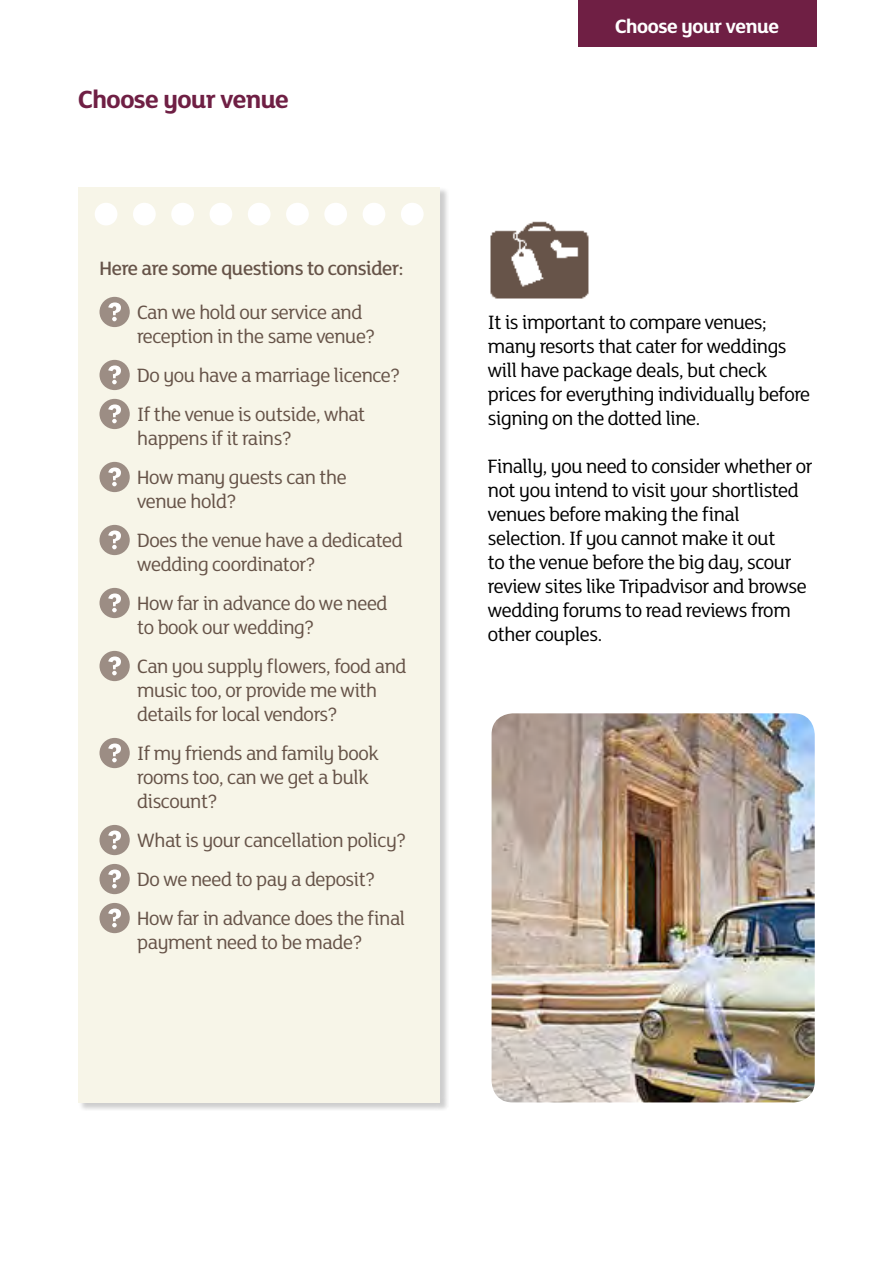
<style>
.page{position:relative;width:893px;height:1263px;background:#fff}
.page>*{position:absolute;margin:0;border:0;box-sizing:border-box;transform-origin:0 0}
.t1{font:700 27px "Mary Ann BETA";letter-spacing:-.015em;color:#6f1f44}
.t2{font:21px/39px "Mary Ann BETA";letter-spacing:-.015em;color:#665348}
.t3{font:21px/24px "Mary Ann BETA";letter-spacing:-.015em;color:#000}
.t4{font:500 21px "Mary Ann BETA";letter-spacing:-.015em;color:#665348}
.t5{font:700 21px "Mary Ann BETA";letter-spacing:-.015em;color:#fff}
</style>
<div class="page">
<div style="left:78px;top:187px;width:371px;height:924px;background:#000;opacity:.2"></div>
<div style="left:78px;top:187px;width:362px;height:915px;background:#f7f5e8"></div>
<div style="left:95px;top:203px;width:22px;height:22px;background:#fff;border-radius:50%"></div>
<div style="left:133px;top:203px;width:23px;height:22px;background:#fff;border-radius:50%"></div>
<div style="left:171px;top:203px;width:23px;height:22px;background:#fff;border-radius:50%"></div>
<div style="left:210px;top:203px;width:22px;height:22px;background:#fff;border-radius:50%"></div>
<div style="left:248px;top:203px;width:23px;height:22px;background:#fff;border-radius:50%"></div>
<div style="left:286px;top:203px;width:23px;height:22px;background:#fff;border-radius:50%"></div>
<div style="left:324px;top:203px;width:23px;height:22px;background:#fff;border-radius:50%"></div>
<div style="left:363px;top:203px;width:22px;height:22px;background:#fff;border-radius:50%"></div>
<div style="left:401px;top:203px;width:23px;height:22px;background:#fff;border-radius:50%"></div>
<div style="left:578px;top:0;width:238px;height:47px;background:#6f1f44"></div>
<div style="left:99px;top:297px;width:31px;height:30px;background:#9c8d84;border-radius:50%"></div>
<svg style="left:108px;top:302px;width:13px;height:19px"></svg>
<div style="left:99px;top:360px;width:31px;height:30px;background:#9c8d84;border-radius:50%"></div>
<svg style="left:108px;top:365px;width:13px;height:19px"></svg>
<div style="left:99px;top:399px;width:31px;height:30px;background:#9c8d84;border-radius:50%"></div>
<svg style="left:108px;top:404px;width:13px;height:19px"></svg>
<div style="left:99px;top:462px;width:31px;height:30px;background:#9c8d84;border-radius:50%"></div>
<svg style="left:108px;top:467px;width:13px;height:19px"></svg>
<div style="left:99px;top:525px;width:31px;height:30px;background:#9c8d84;border-radius:50%"></div>
<svg style="left:108px;top:530px;width:13px;height:19px"></svg>
<div style="left:99px;top:588px;width:31px;height:30px;background:#9c8d84;border-radius:50%"></div>
<svg style="left:108px;top:593px;width:13px;height:19px"></svg>
<div style="left:99px;top:651px;width:31px;height:30px;background:#9c8d84;border-radius:50%"></div>
<svg style="left:108px;top:656px;width:13px;height:19px"></svg>
<div style="left:99px;top:738px;width:31px;height:30px;background:#9c8d84;border-radius:50%"></div>
<svg style="left:108px;top:743px;width:13px;height:19px"></svg>
<div style="left:99px;top:825px;width:31px;height:30px;background:#9c8d84;border-radius:50%"></div>
<svg style="left:108px;top:830px;width:13px;height:19px"></svg>
<div style="left:99px;top:864px;width:31px;height:30px;background:#9c8d84;border-radius:50%"></div>
<svg style="left:108px;top:869px;width:13px;height:19px"></svg>
<div style="left:99px;top:903px;width:31px;height:30px;background:#9c8d84;border-radius:50%"></div>
<svg style="left:108px;top:908px;width:13px;height:19px"></svg>
<img style="left:492px;top:713px;width:323px;height:389px">
<img style="left:490px;top:221px;width:99px;height:78px">
<p class="t1" style="left:78px;top:81px;width:212px">Choose your venue</p>
<p class="t4" style="left:99px;top:254px;width:305px">Here are some questions to consider:</p>
<p class="t2" style="left:137px;top:300px;width:240px;line-height:24px">Can we hold our service and reception in the same venue?</p>
<p class="t2" style="left:137px;top:355px;width:264px">Do you have a marriage licence?<br>If the venue is outside, what</p>
<p class="t2" style="left:137px;top:418px;width:211px">happens if it rains?<br>How many guests can the</p>
<p class="t2" style="left:137px;top:481px;width:267px">venue hold?<br>Does the venue have a dedicated</p>
<p class="t2" style="left:137px;top:544px;width:252px">wedding coordinator?<br>How far in advance do we need</p>
<p class="t2" style="left:137px;top:607px;width:271px">to book our wedding?<br>Can you supply flowers, food and</p>
<p class="t2" style="left:137px;top:678px;width:241px;line-height:24px">music too, or provide me with details for local vendors?</p>
<p class="t2" style="left:137px;top:741px;width:243px;line-height:24px">If my friends and family book rooms too, can we get a bulk discount?</p>
<p class="t2" style="left:137px;top:820px;width:271px">What is your cancellation policy?<br>Do we need to pay a deposit?<br>How far in advance does the final</p>
<p class="t2" style="left:137px;top:922px;width:227px">payment need to be made?</p>
<p class="t5" style="left:615px;top:11px;width:165px">Choose your venue</p>
<p class="t3" style="left:488px;top:310px;width:324px">It is important to compare venues; many resorts that cater for weddings will have package deals, but check prices for everything individually before signing on the dotted line.</p>
<p class="t3" style="left:488px;top:454px;width:326px">Finally, you need to consider whether or not you intend to visit your shortlisted venues before making the final selection. If you cannot make it out<br>to the venue before the big day, scour review sites like Tripadvisor and browse wedding forums to read reviews from other couples.</p>
</div>
